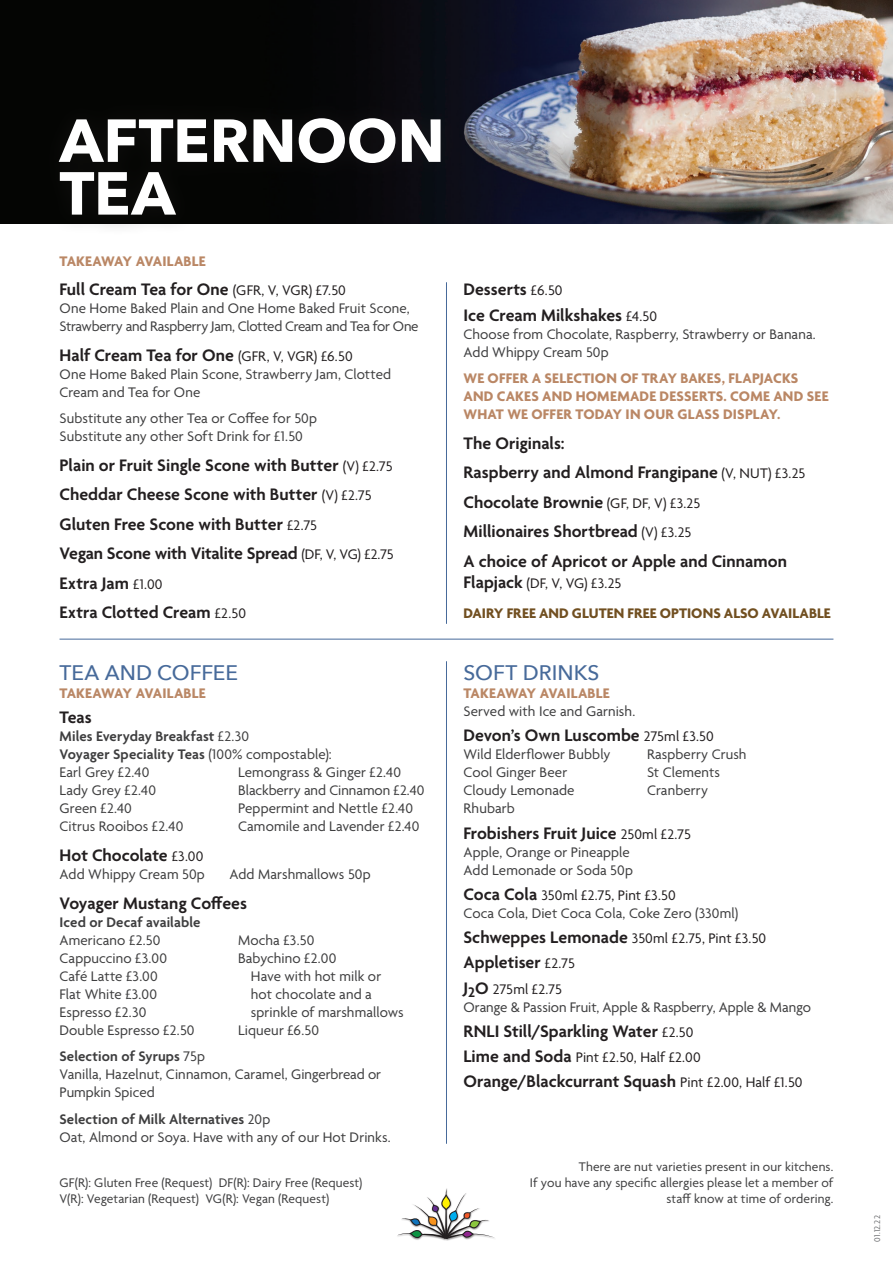
<style>
.page{position:relative;width:893px;height:1263px;background:#fff}
.page>*{position:absolute;margin:0;border:0;box-sizing:border-box;transform-origin:0 0}
.t1{font:700 60px/52.7px "Avenir Next";letter-spacing:-.005em;color:#fff}
.Sub-section{font:500 21px "Avenir Next";color:#476a9a}
.Dish{font:600 18px "Agenda";color:#231f20}
.Menu_description{font:15px/18px "Agenda";letter-spacing:.005em;color:#3e3e3f}
.Dish-2{font:15px "Agenda";letter-spacing:.005em;color:#231f20}
.Menu_description-2{font:700 15px/18px "Agenda";letter-spacing:.01em;color:#ba8765}
.Menu_description-3{font:600 15px "Agenda";letter-spacing:.005em;color:#3e3e3f}
.Dish-3{font:700 15px "Agenda";letter-spacing:.01em;color:#ba8765}
.Menu_description-4{font:700 15px "Agenda";letter-spacing:.005em;color:#714f20}
.Menu_description-5{font:13.5px/16.2px "Agenda";letter-spacing:.01em;color:#3e3e3f}
.t2{font:9px "Agenda";color:#6c6d70}
.s1{font-weight:400;font-size:15px}
.s2{font-weight:400}
.s3{font-weight:600}
.s4{font-weight:600;font-size:18px}
</style>
<div class="page">
<img style="left:0;top:0;width:893px;height:223px">
<hr style="left:446px;top:282px;width:1px;height:342px;background:#476a9a">
<hr style="left:60px;top:639px;width:773px;height:1px;background:#476a9a">
<hr style="left:446px;top:661px;width:1px;height:483px;background:#476a9a">
<img style="left:414px;top:1239px;width:55px;height:2px">
<svg style="left:397px;top:1188px;width:98px;height:51px"></svg>
<div style="left:39px;top:97px;width:423px;height:139px;background:#231f20;opacity:.5"></div>
<p class="t1" style="left:60px;top:114px;width:387px">AFTERNOON<br>TEA</p>
<p class="Dish-3" style="left:60px;top:253px;width:148px">TAKEAWAY AVAILABLE</p>
<p class="Dish" style="left:60px;top:280px;width:288px">Full Cream Tea for One <span class="s1">(GFR, V, VGR) £7.50</span></p>
<p class="Menu_description" style="left:60px;top:300px;width:361px">One Home Baked Plain and One Home Baked Fruit Scone,<br>Strawberry and Raspberry Jam, Clotted Cream and Tea for One</p>
<p class="Dish" style="left:60px;top:345px;width:295px">Half Cream Tea for One <span class="s1">(GFR, V, VGR) £6.50</span></p>
<p class="Menu_description" style="left:60px;top:366px;width:333px">One Home Baked Plain Scone, Strawberry Jam, Clotted<br>Cream and Tea for One</p>
<p class="Menu_description" style="left:60px;top:410px;width:259px">Substitute any other Tea or Coffee for 50p</p>
<p class="Menu_description" style="left:60px;top:428px;width:245px">Substitute any other Soft Drink for £1.50</p>
<p class="Dish" style="left:60px;top:455px;width:335px">Plain or Fruit Single Scone with Butter <span class="s1">(V) £2.75</span></p>
<p class="Dish" style="left:60px;top:485px;width:314px">Cheddar Cheese Scone with Butter <span class="s1">(V) £2.75</span></p>
<p class="Dish" style="left:60px;top:514px;width:259px">Gluten Free Scone with Butter <span class="s1">£2.75</span></p>
<p class="Dish" style="left:60px;top:544px;width:336px">Vegan Scone with Vitalite Spread <span class="s1">(DF, V, VG) £2.75</span></p>
<p class="Dish" style="left:60px;top:573px;width:105px">Extra Jam <span class="s1">£1.00</span></p>
<p class="Dish" style="left:60px;top:603px;width:188px">Extra Clotted Cream <span class="s1">£2.50</span></p>
<p class="Sub-section" style="left:60px;top:655px;width:180px">TEA AND COFFEE</p>
<p class="Dish-3" style="left:60px;top:685px;width:148px">TAKEAWAY AVAILABLE</p>
<p class="Dish" style="left:60px;top:708px;width:34px">Teas</p>
<p class="Menu_description-3" style="left:60px;top:728px;width:191px">Miles Everyday Breakfast <span class="s2">£2.30</span></p>
<p class="Menu_description-3" style="left:60px;top:746px;width:274px">Voyager Speciality Teas <span class="s2">(100% compostable):</span></p>
<p class="Menu_description" style="left:60px;top:764px;width:91px">Earl Grey £2.40</p>
<p class="Menu_description" style="left:60px;top:782px;width:98px">Lady Grey £2.40</p>
<p class="Menu_description" style="left:60px;top:800px;width:74px">Green £2.40</p>
<p class="Menu_description" style="left:60px;top:818px;width:125px">Citrus Rooibos £2.40</p>
<p class="Dish" style="left:60px;top:846px;width:146px">Hot Chocolate <span class="s1">£3.00</span></p>
<p class="Menu_description" style="left:60px;top:866px;width:147px">Add Whippy Cream 50p</p>
<p class="Menu_description" style="left:229px;top:866px;width:143px">Add Marshmallows 50p</p>
<p class="Dish" style="left:60px;top:893px;width:189px">Voyager Mustang Coffees</p>
<p class="Menu_description-3" style="left:60px;top:914px;width:143px">Iced or Decaf available</p>
<p class="Menu_description" style="left:60px;top:932px;width:102px">Americano £2.50</p>
<p class="Menu_description" style="left:60px;top:950px;width:109px">Cappuccino £3.00</p>
<p class="Menu_description" style="left:60px;top:968px;width:100px">Café Latte £3.00</p>
<p class="Menu_description" style="left:60px;top:986px;width:99px">Flat White £3.00</p>
<p class="Menu_description" style="left:60px;top:1004px;width:88px">Espresso £2.30</p>
<p class="Menu_description" style="left:60px;top:1022px;width:137px">Double Espresso £2.50</p>
<p class="Menu_description" style="left:60px;top:1048px;width:323px"><span class="s3">Selection of Syrups</span> 75p<br>Vanilla, Hazelnut, Cinnamon, Caramel, Gingerbread or<br>Pumpkin Spiced</p>
<p class="Menu_description" style="left:60px;top:1111px;width:333px"><span class="s3">Selection of Milk Alternatives</span> 20p<br>Oat, Almond or Soya. Have with any of our Hot Drinks.</p>
<p class="Menu_description" style="left:238px;top:764px;width:164px">Lemongrass &amp; Ginger £2.40</p>
<p class="Menu_description" style="left:238px;top:782px;width:188px">Blackberry and Cinnamon £2.40</p>
<p class="Menu_description" style="left:238px;top:800px;width:176px">Peppermint and Nettle £2.40</p>
<p class="Menu_description" style="left:238px;top:818px;width:183px">Camomile and Lavender £2.40</p>
<p class="Menu_description" style="left:238px;top:932px;width:78px">Mocha £3.50</p>
<p class="Menu_description" style="left:238px;top:950px;width:100px">Babychino £2.00</p>
<p class="Menu_description" style="left:251px;top:968px;width:154px">Have with hot milk or hot chocolate and a sprinkle of marshmallows</p>
<p class="Menu_description" style="left:238px;top:1022px;width:82px">Liqueur £6.50</p>
<p class="Menu_description-5" style="left:60px;top:1176px;width:304px">GF(R): Gluten Free (Request) DF(R): Dairy Free (Request)<br>V(R): Vegetarian (Request) VG(R): Vegan (Request)</p>
<p class="Dish" style="left:463px;top:280px;width:101px">Desserts <span class="s1">£6.50</span></p>
<p class="Dish" style="left:463px;top:305px;width:195px">Ice Cream Milkshakes <span class="s1">£4.50</span></p>
<p class="Menu_description" style="left:463px;top:326px;width:354px">Choose from Chocolate, Raspberry, Strawberry or Banana.</p>
<p class="Menu_description" style="left:463px;top:344px;width:147px">Add Whippy Cream 50p</p>
<p class="Menu_description-2" style="left:463px;top:370px;width:367px">WE OFFER A SELECTION OF TRAY BAKES, FLAPJACKS<br>AND CAKES AND HOMEMADE DESSERTS. COME AND SEE<br>WHAT WE OFFER TODAY IN OUR GLASS DISPLAY.</p>
<p class="Dish" style="left:463px;top:433px;width:103px">The Originals:</p>
<p class="Dish" style="left:463px;top:463px;width:343px">Raspberry and Almond Frangipane <span class="s1">(V, NUT) £3.25</span></p>
<p class="Dish" style="left:463px;top:492px;width:238px">Chocolate Brownie <span class="s1">(GF, DF, V) £3.25</span></p>
<p class="Dish" style="left:463px;top:522px;width:229px">Millionaires Shortbread <span class="s1">(V) £3.25</span></p>
<p class="Dish" style="left:463px;top:551px;width:325px">A choice of Apricot or Apple and Cinnamon</p>
<p class="Dish-2" style="left:463px;top:575px;width:159px"><span class="s4">Flapjack</span> (DF, V, VG) £3.25</p>
<p class="Menu_description-4" style="left:463px;top:606px;width:369px">DAIRY FREE AND GLUTEN FREE OPTIONS ALSO AVAILABLE</p>
<p class="Sub-section" style="left:463px;top:655px;width:138px">SOFT DRINKS</p>
<p class="Dish-3" style="left:463px;top:685px;width:148px">TAKEAWAY AVAILABLE</p>
<p class="Menu_description" style="left:463px;top:703px;width:173px">Served with Ice and Garnish.</p>
<p class="Dish" style="left:463px;top:726px;width:252px">Devon’s Own Luscombe <span class="s1">275ml £3.50</span></p>
<p class="Menu_description" style="left:463px;top:746px;width:149px">Wild Elderflower Bubbly</p>
<p class="Menu_description" style="left:463px;top:764px;width:105px">Cool Ginger Beer</p>
<p class="Menu_description" style="left:463px;top:782px;width:112px">Cloudy Lemonade</p>
<p class="Menu_description" style="left:463px;top:800px;width:53px">Rhubarb</p>
<p class="Dish" style="left:463px;top:823px;width:229px">Frobishers Fruit Juice <span class="s1">250ml £2.75</span></p>
<p class="Menu_description" style="left:463px;top:844px;width:171px">Apple, Orange or Pineapple<br>Add Lemonade or Soda 50p</p>
<p class="Dish-2" style="left:463px;top:887px;width:214px"><span class="s4">Coca Cola</span> 350ml £2.75, Pint £3.50</p>
<p class="Menu_description" style="left:463px;top:905px;width:276px">Coca Cola, Diet Coca Cola, Coke Zero (330ml)</p>
<p class="Dish-2" style="left:463px;top:930px;width:304px"><span class="s4">Schweppes Lemonade</span> 350ml £2.75, Pint £3.50</p>
<p class="Dish" style="left:463px;top:953px;width:113px">Appletiser <span class="s1">£2.75</span></p>
<p class="Dish-2" style="left:463px;top:981px;width:100px"><span class="s4">J</span><span class="s3">2</span><span class="s4">O</span> 275ml £2.75</p>
<p class="Menu_description" style="left:463px;top:999px;width:349px">Orange &amp; Passion Fruit, Apple &amp; Raspberry, Apple &amp; Mango</p>
<p class="Dish" style="left:463px;top:1021px;width:231px">RNLI Still/Sparkling Water <span class="s1">£2.50</span></p>
<p class="Dish-2" style="left:463px;top:1049px;width:239px"><span class="s4">Lime and Soda</span> Pint £2.50, Half £2.00</p>
<p class="Dish" style="left:463px;top:1072px;width:341px">Orange/Blackcurrant Squash <span class="s1">Pint £2.00, Half £1.50</span></p>
<p class="Menu_description" style="left:647px;top:746px;width:101px">Raspberry Crush</p>
<p class="Menu_description" style="left:647px;top:764px;width:74px">St Clements</p>
<p class="Menu_description" style="left:647px;top:782px;width:63px">Cranberry</p>
<p class="Menu_description-5" style="left:530px;top:1159px;width:305px;text-align:right">There are nut varieties present in our kitchens.<br>If you have any specific allergies please let a member of staff know at time of ordering.</p>
<p class="t2" style="left:872px;top:1242px;width:28px;rotate:-90deg">01.12.22</p>
</div>
